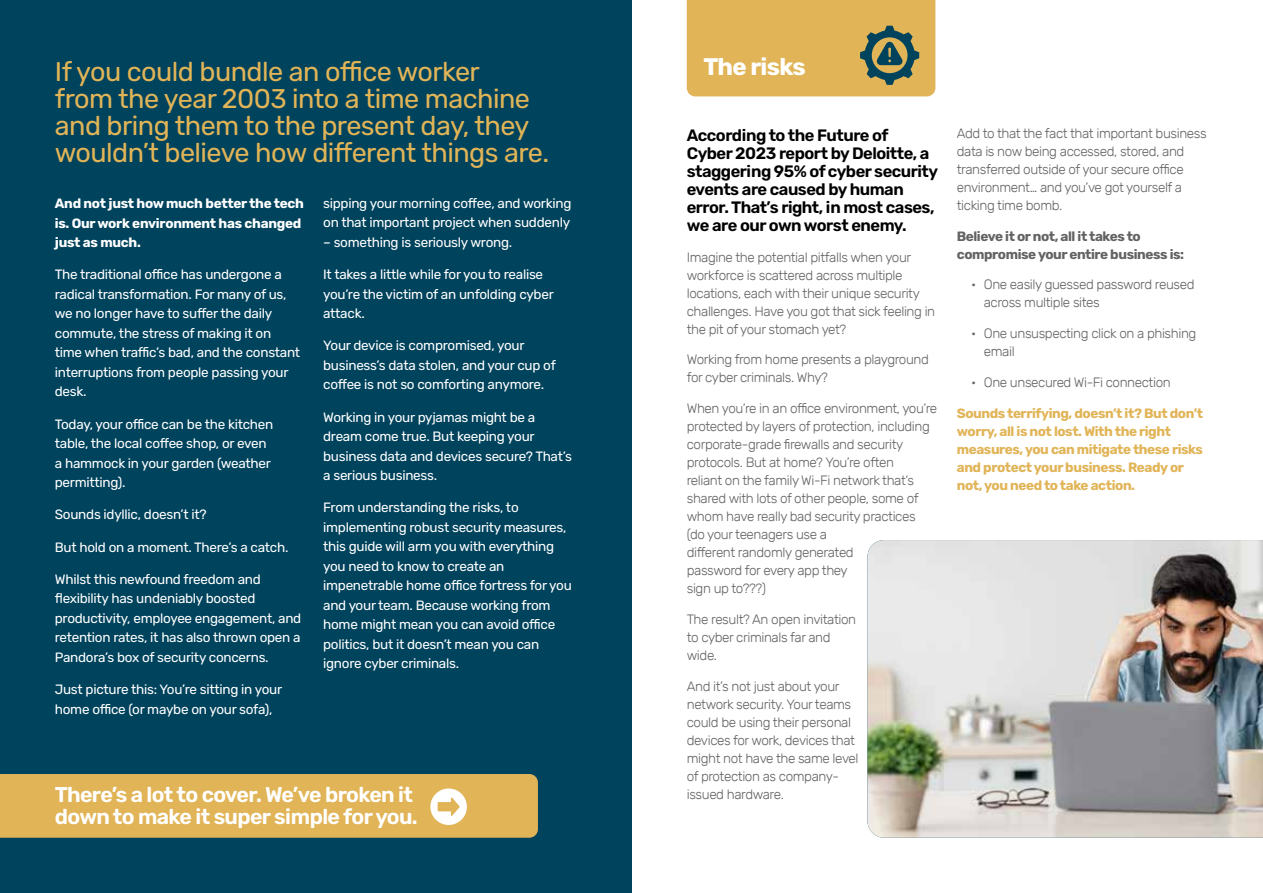
<style>
.page{position:relative;width:1263px;height:893px;background:#fff}
.page>*{position:absolute;margin:0;border:0;box-sizing:border-box;transform-origin:0 0}
.t1{font:27px/27px "Rubik";letter-spacing:-.02em;color:#e1b457}
.t2{font:700 24px "Rubik";letter-spacing:-.03em;color:#fff}
.t3{font:600 21.3px/21.3px "Rubik";letter-spacing:-.03em;color:#fff}
.t4{font:600 16.5px/18px "Rubik";letter-spacing:-.03em;color:#000}
.t5{font:13.5px/19.5px "Rubik";letter-spacing:-.02em;color:#fff}
.t6{font:300 13.5px/18px "Rubik";letter-spacing:-.03em;color:#646363}
.t7{font:700 13.5px/18px "Rubik";letter-spacing:-.03em;color:#e1b457}
.t8{font:700 13.5px/19.5px "Rubik";letter-spacing:-.02em;color:#fff}
.t9{font:700 13.5px/18px "Rubik";letter-spacing:-.03em;color:#646363}
</style>
<div class="page">
<svg style="left:687px;top:0;width:248px;height:96px;background:#d1ac57"></svg>
<div style="left:0;top:0;width:631px;height:893px;background:#00435d"></div>
<img style="left:867px;top:540px;width:396px;height:298px">
<div style="left:0;top:774px;width:538px;height:64px;background:#e1b457"></div>
<h1 class="t1" style="left:55px;top:58px;width:427px">If you could bundle an office worker</h1>
<h2 class="t2" style="left:704px;top:52px;width:104px">The risks</h2>
<h1 class="t1" style="left:55px;top:85px;width:496px">from the year 2003 into a time machine and bring them to the present day, they wouldn’t believe how different things are.</h1>
<p class="t4" style="left:687px;top:127px;width:253px">According to the Future of<br>Cyber 2023 report by Deloitte, a staggering 95% of cyber security events are caused by human error. That’s right, in most cases, we are our own worst enemy.</p>
<p class="t6" style="left:687px;top:248px;width:250px">Imagine the potential pitfalls when your workforce is scattered across multiple locations, each with their unique security challenges. Have you got that sick feeling in the pit of your stomach yet?</p>
<p class="t6" style="left:687px;top:351px;width:244px">Working from home presents a playground for cyber criminals. Why?</p>
<p class="t6" style="left:687px;top:400px;width:252px">When you’re in an office environment, you’re protected by layers of protection, including corporate-grade firewalls and security protocols. But at home? You’re often<br>reliant on the family Wi-Fi network that’s shared with lots of other people, some of whom have really bad security practices (do your teenagers use a<br>different randomly generated<br>password for every app they<br>sign up to???)</p>
<p class="t6" style="left:687px;top:610px;width:171px">The result? An open invitation to cyber criminals far and wide.</p>
<p class="t6" style="left:687px;top:677px;width:173px">And it’s not just about your network security. Your teams could be using their personal devices for work, devices that might not have the same level of protection as company&shy;issued hardware.</p>
<p class="t5" style="left:323px;top:194px;width:250px">sipping your morning coffee, and working on that important project when suddenly</p>
<p class="t5" style="left:323px;top:233px;width:191px">– something is seriously wrong.</p>
<p class="t5" style="left:323px;top:265px;width:232px">It takes a little while for you to realise you’re the victim of an unfolding cyber attack.</p>
<p class="t5" style="left:323px;top:336px;width:234px">Your device is compromised, your business’s data stolen, and your cup of coffee is not so comforting anymore.</p>
<p class="t5" style="left:323px;top:408px;width:250px">Working in your pyjamas might be a dream come true. But keeping your business data and devices secure? That’s a serious business.</p>
<p class="t5" style="left:323px;top:498px;width:250px">From understanding the risks, to implementing robust security measures, this guide will arm you with everything you need to know to create an impenetrable home office fortress for you and your team. Because working from home might mean you can avoid office politics, but it doesn’t mean you can ignore cyber criminals.</p>
<p class="t8" style="left:55px;top:194px;width:251px">And not just how much better the tech is. Our work environment has changed just as much.</p>
<p class="t5" style="left:55px;top:265px;width:247px">The traditional office has undergone a radical transformation. For many of us, we no longer have to suffer the daily commute, the stress of making it on time when traffic’s bad, and the constant interruptions from people passing your desk.</p>
<p class="t5" style="left:55px;top:414px;width:220px">Today, your office can be the kitchen table, the local coffee shop, or even a hammock in your garden (weather permitting).</p>
<p class="t5" style="left:55px;top:505px;width:153px">Sounds idyllic, doesn’t it?</p>
<p class="t5" style="left:55px;top:537px;width:235px">But hold on a moment. There’s a catch.</p>
<p class="t5" style="left:55px;top:570px;width:248px">Whilst this newfound freedom and flexibility has undeniably boosted productivity, employee engagement, and retention rates, it has also thrown open a Pandora’s box of security concerns.</p>
<p class="t5" style="left:55px;top:680px;width:229px">Just picture this: You’re sitting in your home office (or maybe on your sofa),</p>
<h3 class="t3" style="left:55px;top:785px;width:364px">There’s a lot to cover. We’ve broken it down to make it super simple for you.</h3>
<p class="t6" style="left:957px;top:125px;width:251px">Add to that the fact that important business data is now being accessed, stored, and transferred outside of your secure office environment… and you’ve got yourself a ticking time bomb.</p>
<p class="t9" style="left:957px;top:227px;width:229px">Believe it or not, all it takes to compromise your entire business is:</p>
<p class="t6" style="left:984px;top:276px;width:212px;text-indent:-13px">• One easily guessed password reused across multiple sites</p>
<p class="t6" style="left:984px;top:325px;width:214px;text-indent:-13px">• One unsuspecting click on a phishing email</p>
<p class="t6" style="left:971px;top:374px;width:201px">• One unsecured Wi-Fi connection</p>
<p class="t7" style="left:957px;top:404px;width:248px">Sounds terrifying, doesn’t it? But don’t worry, all is not lost. With the right measures, you can mitigate these risks and protect your business. Ready or not, you need to take action.</p>
</div>
